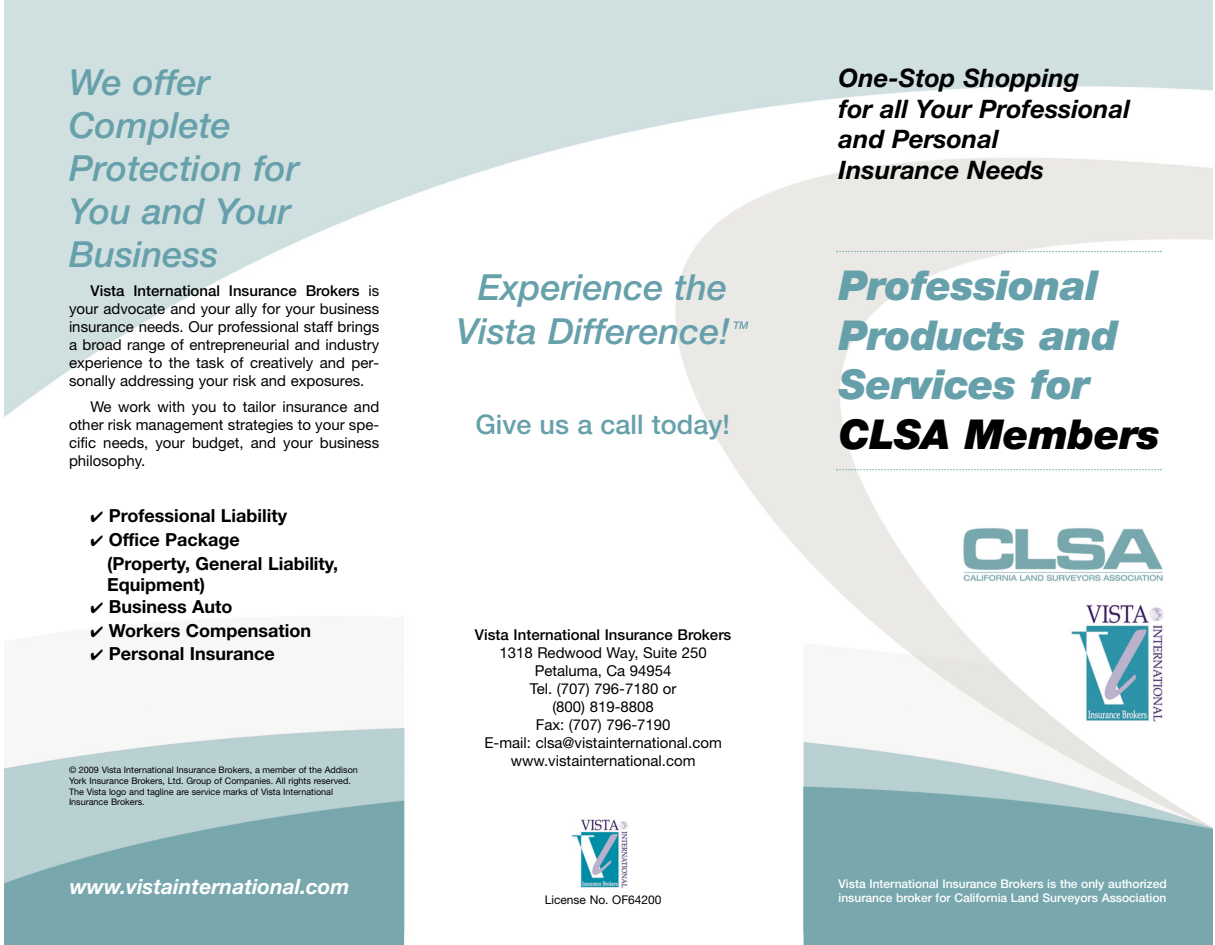
<style>
.page{position:relative;width:1215px;height:945px;background:#fff}
.page>*{position:absolute;margin:0;border:0;box-sizing:border-box;transform-origin:0 0}
.t1{font:italic 900 41.25px/49.5px "Helvetica Neue";letter-spacing:-.015em;color:#66a0ab}
.t2{font:italic 900 41.25px "Helvetica Neue";letter-spacing:-.015em;color:#000}
.t3{font:italic 500 36px/43.2px "Helvetica Neue";color:#66a0ab}
.t4{font:500 27px "Helvetica Neue";color:#66a0ab}
.t5{font:italic 700 25.5px/30.6px "Helvetica Neue";color:#000}
.t6{font:italic 700 21px "Helvetica Neue";color:#fff}
.t7{font:700 18px/23.7px "Helvetica Neue";color:#000}
.t8{font:15px/18px "Helvetica Neue";color:#000;text-align:justify}
.t9{font:500 15px "Helvetica Neue";color:#000}
.t10{font:500 12px/14.4px "Helvetica Neue";color:#fff}
.t11{font:12px "Helvetica Neue";color:#000}
.t12{font:italic 500 10.5px "Helvetica Neue";color:#66a0ab}
.t13{font:9px/10.8px "Helvetica Neue";color:#000}
.s1{font-weight:500}
</style>
<div class="page">
<img style="left:4px;top:0;width:1209px;height:944px">
<img style="left:570px;top:811px;width:64px;height:84px">
<svg style="left:836px;top:469px;width:326px;height:1px"></svg>
<svg style="left:836px;top:251px;width:326px;height:1px"></svg>
<h2 class="t3" style="left:69px;top:64px;width:232px">We offer<br>Complete<br>Protection for<br>You and Your<br>Business</h2>
<p class="t8" style="left:69px;top:283px;width:312px;text-indent:22px"><span class="s1">Vista International Insurance Brokers</span> is your advocate and your ally for your business insurance needs. Our professional staff brings a broad range of entrepreneurial and industry experience to the task of creatively and per&shy;sonally addressing your risk and exposures.</p>
<p class="t8" style="left:69px;top:399px;width:312px;text-indent:22px">We work with you to tailor insurance and other risk management strategies to your spe&shy;cific needs, your budget, and your business philosophy.</p>
<p class="t7" style="left:91px;top:506px;width:198px">✔ Professional Liability</p>
<p class="t7" style="left:107px;top:530px;width:233px;text-indent:-17px">✔ Office Package<br>(Property, General Liability,</p>
<p class="t7" style="left:107px;top:575px;width:99px">Equipment)</p>
<p class="t7" style="left:91px;top:596px;width:143px">✔ Business Auto</p>
<p class="t7" style="left:91px;top:620px;width:222px">✔ Workers Compensation</p>
<p class="t7" style="left:91px;top:644px;width:186px">✔ Personal Insurance</p>
<p class="t13" style="left:69px;top:765px;width:290px">© 2009 Vista International Insurance Brokers, a member of the Addison York Insurance Brokers, Ltd. Group of Companies. All rights reserved.<br>The Vista logo and tagline are service marks of Vista International Insurance Brokers.</p>
<h3 class="t6" style="left:70px;top:879px;width:281px">www.vistainternational.com</h3>
<h2 class="t3" style="left:457px;top:269px;width:275px;text-align:center">Experience the<br>Vista Difference!</h2>
<p class="t12" style="left:733px;top:322px;width:17px">TM</p>
<h3 class="t4" style="left:475px;top:414px;width:256px">Give us a call today!</h3>
<p class="t9" style="left:475px;top:629px;width:258px">Vista International Insurance Brokers</p>
<p class="t8" style="left:484px;top:645px;width:239px;text-align:center">1318 Redwood Way, Suite 250<br>Petaluma, Ca 94954<br>Tel. (707) 796-7180 or<br>(800) 819-8808<br>Fax: (707) 796-7190<br>E-mail: clsa@vistainternational.com www.vistainternational.com</p>
<p class="t11" style="left:545px;top:896px;width:118px">License No. OF64200</p>
<h3 class="t5" style="left:839px;top:65px;width:293px">One-Stop Shopping<br>for all Your Professional and Personal<br>Insurance Needs</h3>
<h1 class="t1" style="left:839px;top:264px;width:281px">Professional<br>Products and<br>Services for</h1>
<h1 class="t2" style="left:839px;top:419px;width:323px">CLSA Members</h1>
<p class="t10" style="left:839px;top:877px;width:330px">Vista International Insurance Brokers is the only authorized insurance broker for California Land Surveyors Association</p>
</div>
